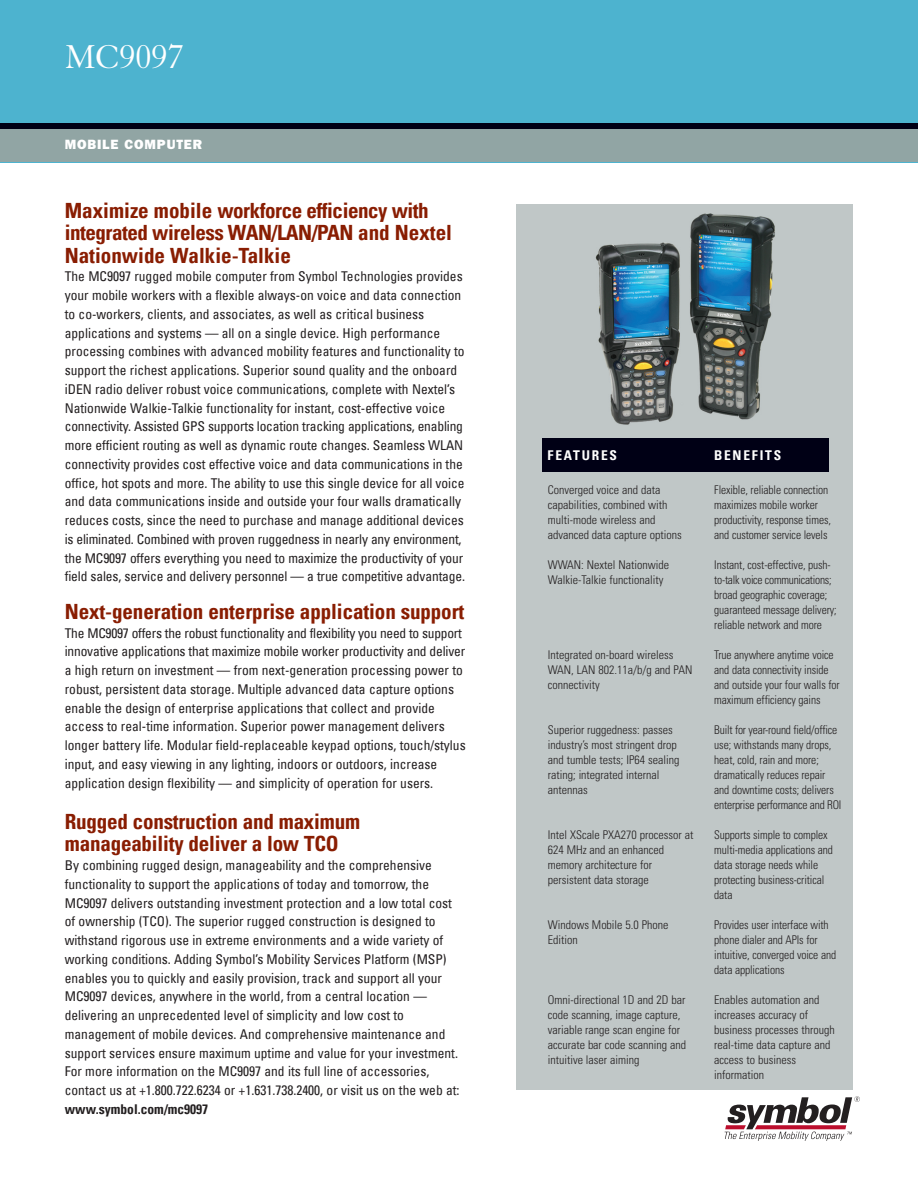
<style>
.page{position:relative;width:918px;height:1188px;background:#fff}
.page>*{position:absolute;margin:0;border:0;box-sizing:border-box;transform-origin:0 0}
.t1{font:36px "Granjon LT Std";color:#fff}
.t2{font:700 condensed 21px/22.5px "Univers";letter-spacing:-.01em;color:#891d02}
.t3{font:condensed 13.5px/18.8px "Univers";color:#231f20}
.t4{font:700 condensed 13.5px "Univers";color:#231f20}
.t5{font:700 condensed 13.5px "Univers";letter-spacing:.135em;color:#fff}
.t6{font:13.5px "ITC Franklin Gothic Std Hvy";letter-spacing:.06em;color:#fff}
.t7{font:300 condensed 12px/15px "Univers";letter-spacing:-.01em;color:#231f20}
.t8{font:300 condensed 12px/15px "Univers";letter-spacing:-.01em;color:#231f20;scale:.96 1}
</style>
<div class="page">
<img style="left:517px;top:204px;width:335px;height:885px">
<div style="left:0;top:0;width:918px;height:162px;background:#4db3cf"></div>
<div style="left:542px;top:438px;width:287px;height:34px;background:#000015"></div>
<div style="left:0;top:126px;width:918px;height:36px;background:#91a5a4"></div>
<div style="left:0;top:123px;width:918px;height:5px;background:#000015"></div>
<svg style="left:725px;top:1096px;width:135px;height:45px"></svg>
<h1 class="t1" style="left:65px;top:43px;width:120px">MC9097</h1>
<p class="t6" style="left:65px;top:139px;width:139px">MOBILE COMPUTER</p>
<h2 class="t2" style="left:65px;top:199px;width:389px">Maximize mobile workforce efficiency with integrated wireless WAN/LAN/PAN and Nextel<br>Nationwide Walkie-Talkie</h2>
<p class="t3" style="left:65px;top:267px;width:402px">The MC9097 rugged mobile computer from Symbol Technologies provides your mobile workers with a flexible always-on voice and data connection to co-workers, clients, and associates, as well as critical business applications and systems — all on a single device. High performance processing combines with advanced mobility features and functionality to support the richest applications. Superior sound quality and the onboard iDEN radio deliver robust voice communications, complete with Nextel’s Nationwide Walkie-Talkie functionality for instant, cost-effective voice connectivity. Assisted GPS supports location tracking applications, enabling more efficient routing as well as dynamic route changes. Seamless WLAN connectivity provides cost effective voice and data communications in the office, hot spots and more. The ability to use this single device for all voice and data communications inside and outside your four walls dramatically reduces costs, since the need to purchase and manage additional devices is eliminated. Combined with proven ruggedness in nearly any environment, the MC9097 offers everything you need to maximize the productivity of your field sales, service and delivery personnel — a true competitive advantage.</p>
<h2 class="t2" style="left:65px;top:600px;width:401px">Next-generation enterprise application support</h2>
<p class="t3" style="left:65px;top:623px;width:402px">The MC9097 offers the robust functionality and flexibility you need to support innovative applications that maximize mobile worker productivity and deliver a high return on investment — from next-generation processing power to robust, persistent data storage. Multiple advanced data capture options enable the design of enterprise applications that collect and provide access to real-time information. Superior power management delivers longer battery life. Modular field-replaceable keypad options, touch/stylus input, and easy viewing in any lighting, indoors or outdoors, increase application design flexibility — and simplicity of operation for users.</p>
<h2 class="t2" style="left:65px;top:810px;width:297px">Rugged construction and maximum manageability deliver a low TCO</h2>
<p class="t3" style="left:65px;top:856px;width:396px">By combining rugged design, manageability and the comprehensive functionality to support the applications of today and tomorrow, the MC9097 delivers outstanding investment protection and a low total cost of ownership (TCO). The superior rugged construction is designed to withstand rigorous use in extreme environments and a wide variety of working conditions. Adding Symbol’s Mobility Services Platform (MSP) enables you to quickly and easily provision, track and support all your MC9097 devices, anywhere in the world, from a central location — delivering an unprecedented level of simplicity and low cost to management of mobile devices. And comprehensive maintenance and support services ensure maximum uptime and value for your investment.<br>For more information on the MC9097 and its full line of accessories, contact us at +1.800.722.6234 or +1.631.738.2400, or visit us on the web at:</p>
<p class="t4" style="left:65px;top:1101px;width:145px">www.symbol.com/mc9097</p>
<p class="t5" style="left:548px;top:447px;width:71px">FEATURES</p>
<p class="t5" style="left:714px;top:447px;width:69px">BENEFITS</p>
<p class="t8" style="left:714px;top:483px;width:123px">Flexible, reliable connection maximizes mobile worker productivity, response times, and customer service levels</p>
<p class="t8" style="left:714px;top:558px;width:129px">Instant, cost-effective, push&shy;to-talk voice communications; broad geographic coverage; guaranteed message delivery; reliable network and more</p>
<p class="t8" style="left:714px;top:648px;width:132px">True anywhere anytime voice and data connectivity inside and outside your four walls for maximum efficiency gains</p>
<p class="t8" style="left:714px;top:723px;width:134px">Built for year-round field/office use; withstands many drops, heat, cold, rain and more; dramatically reduces repair and downtime costs; delivers enterprise performance and ROI</p>
<p class="t8" style="left:714px;top:828px;width:125px">Supports simple to complex multi-media applications and data storage needs while protecting business-critical data</p>
<p class="t8" style="left:714px;top:918px;width:128px">Provides user interface with phone dialer and APIs for intuitive, converged voice and data applications</p>
<p class="t7" style="left:714px;top:993px;width:122px">Enables automation and increases accuracy of business processes through real-time data capture and access to business information</p>
<p class="t7" style="left:548px;top:483px;width:136px">Converged voice and data capabilities, combined with multi-mode wireless and advanced data capture options</p>
<p class="t7" style="left:548px;top:558px;width:123px">WWAN: Nextel Nationwide<br>Walkie-Talkie functionality</p>
<p class="t7" style="left:548px;top:648px;width:146px">Integrated on-board wireless<br>WAN, LAN 802.11a/b/g and PAN connectivity</p>
<p class="t7" style="left:548px;top:723px;width:133px">Superior ruggedness: passes industry’s most stringent drop and tumble tests; IP64 sealing rating; integrated internal antennas</p>
<p class="t7" style="left:548px;top:828px;width:147px">Intel XScale PXA270 processor at<br>624 MHz and an enhanced memory architecture for persistent data storage</p>
<p class="t7" style="left:548px;top:918px;width:122px">Windows Mobile 5.0 Phone<br>Edition</p>
<p class="t7" style="left:548px;top:993px;width:140px">Omni-directional 1D and 2D bar code scanning, image capture, variable range scan engine for accurate bar code scanning and intuitive laser aiming</p>
</div>
